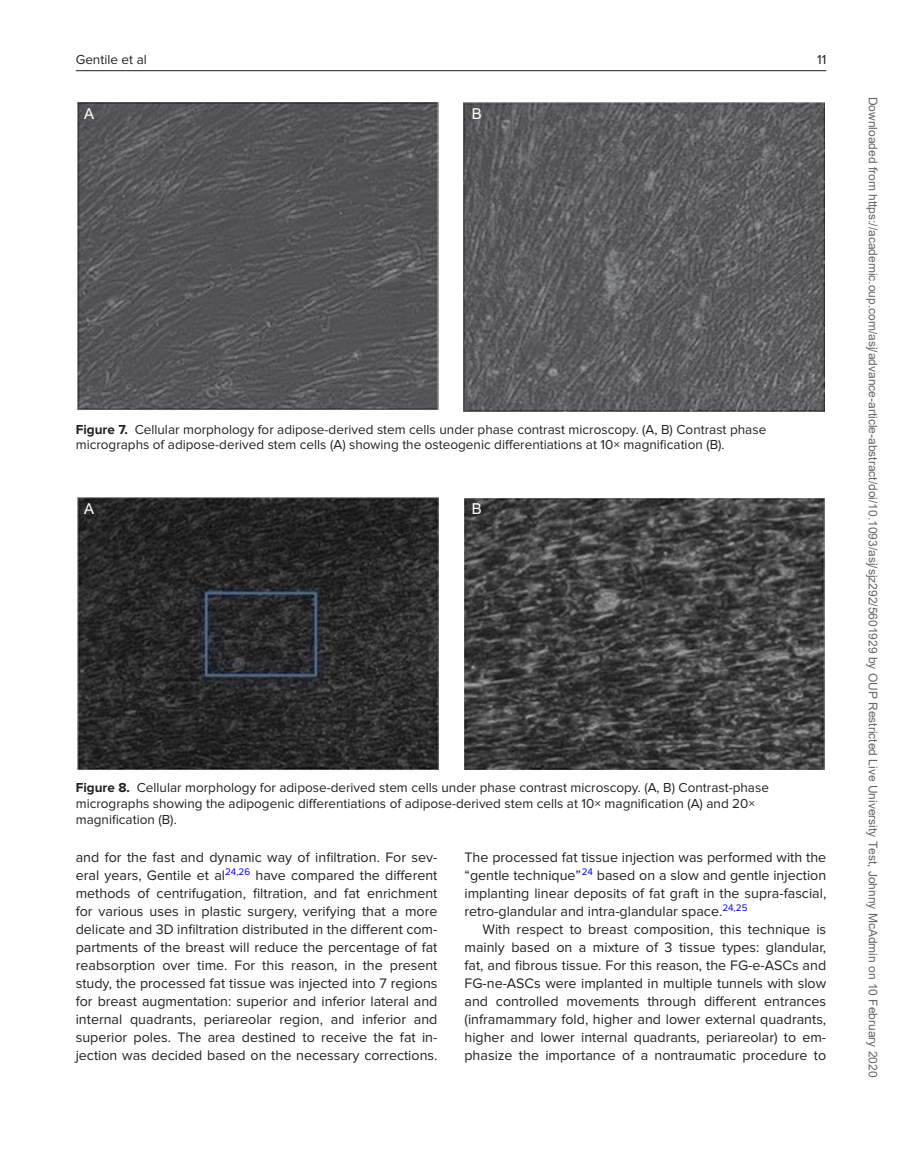
<style>
.page{position:relative;width:902px;height:1174px;background:#fff}
.page>*{position:absolute;margin:0;border:0;box-sizing:border-box;transform-origin:0 0}
.t1{font:15px "Arial";color:#fff}
.t2{font:14.25px/18px "Proxima Nova";color:#231f20;text-align:justify}
.t3{font:13.5px/15.8px "Proxima Nova";color:#231f20}
.t4{font:12px "Arial";color:#666}
.s1{font-weight:700}
</style>
<div class="page">
<hr style="left:76px;top:70px;width:750px;height:1px;background:#231f20">
<img style="left:78px;top:102px;width:360px;height:307px">
<img style="left:464px;top:103px;width:360px;height:308px">
<img style="left:78px;top:498px;width:360px;height:272px">
<img style="left:464px;top:498px;width:360px;height:271px">
<p class="t3" style="left:76px;top:52px;width:73px">Gentile et al</p>
<p class="t3" style="left:817px;top:52px;width:11px">11</p>
<p class="t1" style="left:84px;top:103px;width:12px">A</p>
<p class="t1" style="left:471px;top:103px;width:12px">B</p>
<p class="t3" style="left:76px;top:422px;width:692px"><span class="s1">Figure 7.</span> Cellular morphology for adipose-derived stem cells under phase contrast microscopy. (A, B) Contrast phase micrographs of adipose-derived stem cells (A) showing the osteogenic differentiations at 10× magnification (B).</p>
<p class="t1" style="left:84px;top:499px;width:12px">A</p>
<p class="t1" style="left:471px;top:499px;width:12px">B</p>
<p class="t3" style="left:76px;top:780px;width:694px"><span class="s1">Figure 8.</span> Cellular morphology for adipose-derived stem cells under phase contrast microscopy. (A, B) Contrast-phase micrographs showing the adipogenic differentiations of adipose-derived stem cells at 10× magnification (A) and 20× magnification (B).</p>
<p class="t2" style="left:76px;top:849px;width:363px">and for the fast and dynamic way of infiltration. For sev&shy;eral years, Gentile et al<sup>24</sup><sup>,</sup><sup>26</sup> have compared the different methods of centrifugation, filtration, and fat enrichment for various uses in plastic surgery, verifying that a more delicate and 3D infiltration distributed in the different com&shy;partments of the breast will reduce the percentage of fat reabsorption over time. For this reason, in the present study, the processed fat tissue was injected into 7 regions for breast augmentation: superior and inferior lateral and internal quadrants, periareolar region, and inferior and superior poles. The area destined to receive the fat in&shy;jection was decided based on the necessary corrections.</p>
<p class="t2" style="left:464px;top:849px;width:363px">The processed fat tissue injection was performed with the “gentle technique”<sup>24</sup> based on a slow and gentle injection implanting linear deposits of fat graft in the supra-fascial, retro-glandular and intra-glandular space.<sup>24</sup><sup>,</sup><sup>25</sup></p>
<p class="t2" style="left:464px;top:921px;width:363px;text-indent:18px">With respect to breast composition, this technique is mainly based on a mixture of 3 tissue types: glandular, fat, and fibrous tissue. For this reason, the FG-e-ASCs and FG-ne-ASCs were implanted in multiple tunnels with slow and controlled movements through different entrances (inframammary fold, higher and lower external quadrants, higher and lower internal quadrants, periareolar) to em&shy;phasize the importance of a nontraumatic procedure to</p>
<p class="t4" style="left:877px;top:96px;width:982px;rotate:90deg">Downloaded from https://academic.oup.com/asj/advance-article-abstract/doi/10.1093/asj/sjz292/5601929 by OUP Restricted Live University Test, Johnny McAdmin on 10 February 2020</p>
</div>
